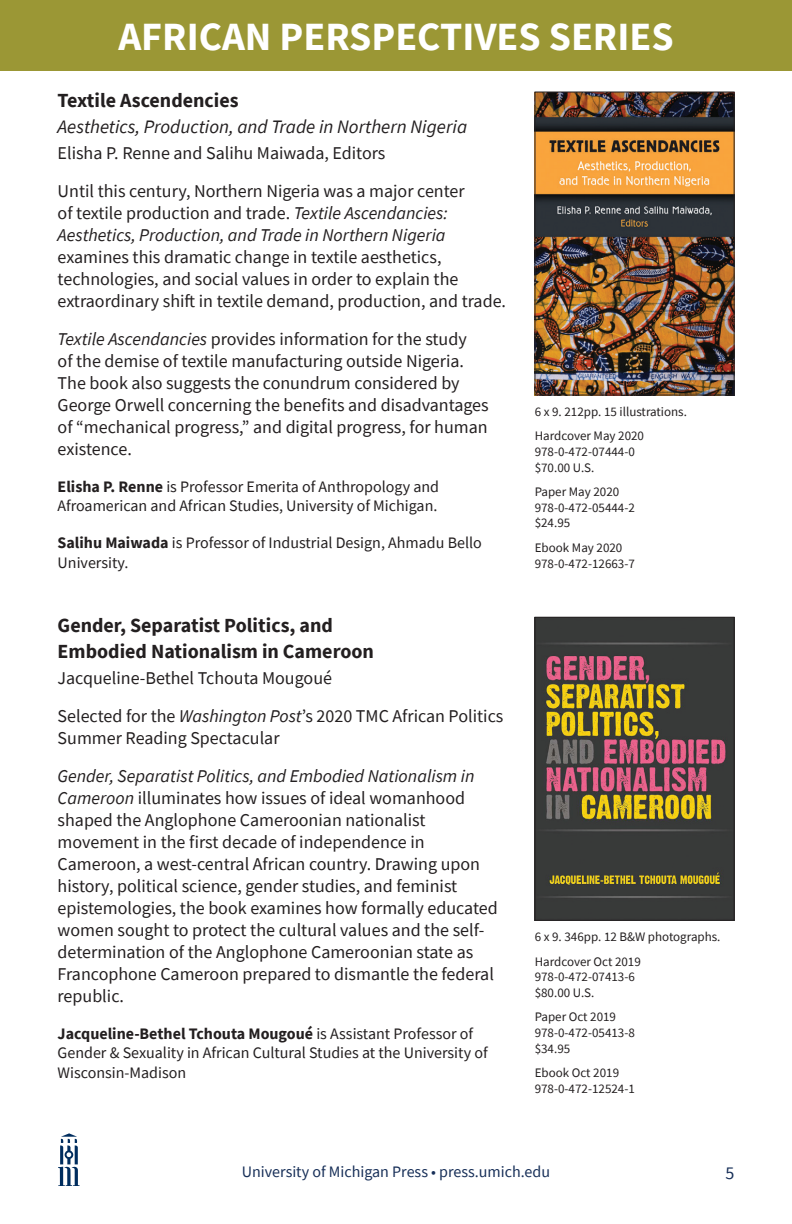
<style>
.page{position:relative;width:792px;height:1224px;background:#fff}
.page>*{position:absolute;margin:0;border:0;box-sizing:border-box;transform-origin:0 0}
.t1{font:700 40px "Source Sans Pro";color:#fff}
.ct{font:700 20px/26px "Source Sans Pro";color:#231f20}
.cs{font:italic 19px "Source Sans Pro";color:#231f20}
.au{font:18px/22px "Source Sans Pro";color:#231f20}
.t2{font:18px "Source Sans Pro";color:#172f58}
.bio{font:16px/19.2px "Source Sans Pro";color:#231f20}
.t3{font:16px "Source Sans Pro";color:#172f58}
.en{font:13px "Source Sans Pro";color:#231f20}
.enf{font:13px "Source Sans Pro";color:#231f20}
.s1{font-style:italic}
.s2{font-weight:700}
</style>
<div class="page">
<div style="left:0;top:0;width:792px;height:71px;background:#9b9735"></div>
<svg style="left:58px;top:1133px;width:22px;height:53px"></svg>
<img style="left:537px;top:619px;width:195px;height:300px">
<div style="left:535px;top:617px;width:199px;height:304px;border:1px solid #231f20"></div>
<img style="left:537px;top:94px;width:195px;height:299px">
<div style="left:535px;top:92px;width:199px;height:303px;border:1px solid #231f20"></div>
<p class="t1" style="left:118px;top:9px;width:557px">AFRICAN PERSPECTIVES SERIES</p>
<p class="ct" style="left:58px;top:87px;width:183px">Textile Ascendencies</p>
<p class="cs" style="left:58px;top:114px;width:411px">Aesthetics, Production, and Trade in Northern Nigeria</p>
<p class="au" style="left:58px;top:142px;width:329px">Elisha P. Renne and Salihu Maiwada, Editors</p>
<p class="au" style="left:58px;top:180px;width:450px">Until this century, Northern Nigeria was a major center<br>of textile production and trade. <span class="s1">Textile Ascendancies:<br>Aesthetics, Production, and Trade in Northern Nigeria </span>examines this dramatic change in textile aesthetics, technologies, and social values in order to explain the extraordinary shift in textile demand, production, and trade.</p>
<p class="au" style="left:58px;top:328px;width:433px"><span class="s1">Textile Ascendancies</span> provides information for the study<br>of the demise of textile manufacturing outside Nigeria.<br>The book also suggests the conundrum considered by George Orwell concerning the benefits and disadvantages of “mechanical progress,” and digital progress, for human existence.</p>
<p class="bio" style="left:58px;top:477px;width:383px"><span class="s2">Elisha P. Renne</span> is Professor Emerita of Anthropology and<br>Afroamerican and African Studies, University of Michigan.</p>
<p class="bio" style="left:58px;top:533px;width:426px"><span class="s2">Salihu Maiwada</span> is Professor of Industrial Design, Ahmadu Bello<br>University.</p>
<p class="ct" style="left:58px;top:612px;width:318px">Gender, Separatist Politics, and<br>Embodied Nationalism in Cameroon</p>
<p class="au" style="left:58px;top:667px;width:276px">Jacqueline-Bethel Tchouta Mougoué</p>
<p class="au" style="left:58px;top:705px;width:447px">Selected for the <span class="s1">Washington Post</span>’s 2020 TMC African Politics<br>Summer Reading Spectacular</p>
<p class="au" style="left:58px;top:765px;width:442px"><span class="s1">Gender, Separatist Politics, and Embodied Nationalism in Cameroon</span> illuminates how issues of ideal womanhood shaped the Anglophone Cameroonian nationalist movement in the first decade of independence in Cameroon, a west-central African country. Drawing upon history, political science, gender studies, and feminist epistemologies, the book examines how formally educated women sought to protect the cultural values and the self&shy;determination of the Anglophone Cameroonian state as Francophone Cameroon prepared to dismantle the federal republic.</p>
<p class="bio" style="left:58px;top:1024px;width:432px"><span class="s2">Jacqueline-Bethel Tchouta Mougoué</span> is Assistant Professor of<br>Gender &amp; Sexuality in African Cultural Studies at the University of<br>Wisconsin-Madison</p>
<p class="enf" style="left:535px;top:403px;width:154px">6 x 9. 212pp. 15 illustrations.</p>
<p class="enf" style="left:535px;top:428px;width:111px">Hardcover May 2020</p>
<p class="en" style="left:535px;top:443px;width:102px">978-0-472-07444-0</p>
<p class="en" style="left:535px;top:459px;width:61px">$70.00 U.S.</p>
<p class="enf" style="left:535px;top:484px;width:86px">Paper May 2020</p>
<p class="en" style="left:535px;top:499px;width:102px">978-0-472-05444-2</p>
<p class="en" style="left:535px;top:515px;width:37px">$24.95</p>
<p class="enf" style="left:535px;top:539px;width:89px">Ebook May 2020</p>
<p class="en" style="left:535px;top:555px;width:102px">978-0-472-12663-7</p>
<p class="enf" style="left:535px;top:928px;width:187px">6 x 9. 346pp. 12 B&amp;W photographs.</p>
<p class="enf" style="left:535px;top:953px;width:108px">Hardcover Oct 2019</p>
<p class="en" style="left:535px;top:969px;width:102px">978-0-472-07413-6</p>
<p class="en" style="left:535px;top:984px;width:61px">$80.00 U.S.</p>
<p class="enf" style="left:535px;top:1009px;width:83px">Paper Oct 2019</p>
<p class="en" style="left:535px;top:1024px;width:102px">978-0-472-05413-8</p>
<p class="en" style="left:535px;top:1040px;width:37px">$34.95</p>
<p class="enf" style="left:535px;top:1065px;width:86px">Ebook Oct 2019</p>
<p class="en" style="left:535px;top:1080px;width:102px">978-0-472-12524-1</p>
<p class="t3" style="left:242px;top:1162px;width:310px">University of Michigan Press • press.umich.edu</p>
<p class="t2" style="left:725px;top:1161px;width:10px">5</p>
</div>
